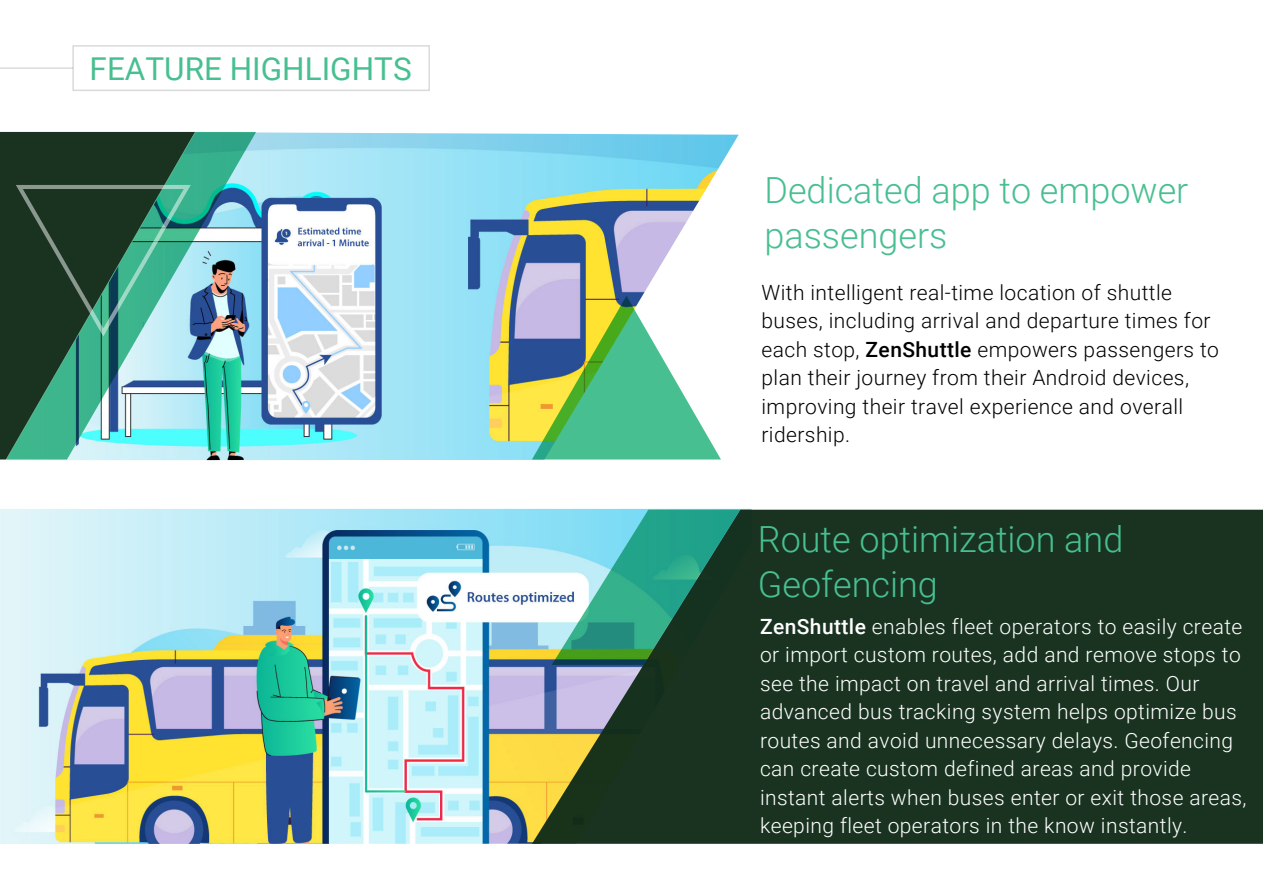
<style>
.page{position:relative;width:1263px;height:893px;background:#fff}
.page>*{position:absolute;margin:0;border:0;box-sizing:border-box;transform-origin:0 0}
.t1{font:300 36px/45px "Roboto";color:#48bf91}
.t2{font:31.5px "Roboto";color:#48bf91}
.t3{font:300 21px/28.5px "Roboto";letter-spacing:.02em;color:#fff}
.t4{font:300 21px/28.5px "Roboto";letter-spacing:.02em;color:#000}
.s1{font-weight:500}
</style>
<div class="page">
<img style="left:0;top:509px;width:752px;height:335px">
<img style="left:6px;top:132px;width:733px;height:328px">
<div style="left:532px;top:510px;width:731px;height:334px;background:#193320"></div>
<svg style="left:552px;top:510px;width:188px;height:155px"></svg>
<div style="left:0;top:132px;width:6px;height:327px;background:#193320"></div>
<svg style="left:6px;top:132px;width:250px;height:327px"></svg>
<svg style="left:16px;top:185px;width:175px;height:151px"></svg>
<svg style="left:532px;top:296px;width:189px;height:163px"></svg>
<hr style="left:0;top:67px;width:73px;height:2px;background:#000">
<h2 class="t2" style="left:90px;top:47px;width:324px">FEATURE HIGHLIGHTS</h2>
<h1 class="t1" style="left:764px;top:167px;width:425px">Dedicated app to empower passengers</h1>
<p class="t4" style="left:761px;top:277px;width:459px">With intelligent real-time location of shuttle buses, including arrival and departure times for each stop, <span class="s1">ZenShuttle</span> empowers passengers to plan their journey from their Android devices, improving their travel experience and overall ridership.</p>
<h1 class="t1" style="left:758px;top:515px;width:367px">Route optimization and<br>Geofencing</h1>
<p class="t3" style="left:760px;top:611px;width:488px"><span class="s1">ZenShuttle</span> enables fleet operators to easily create or import custom routes, add and remove stops to see the impact on travel and arrival times. Our advanced bus tracking system helps optimize bus routes and avoid unnecessary delays. Geofencing can create custom defined areas and provide instant alerts when buses enter or exit those areas, keeping fleet operators in the know instantly.</p>
</div>
